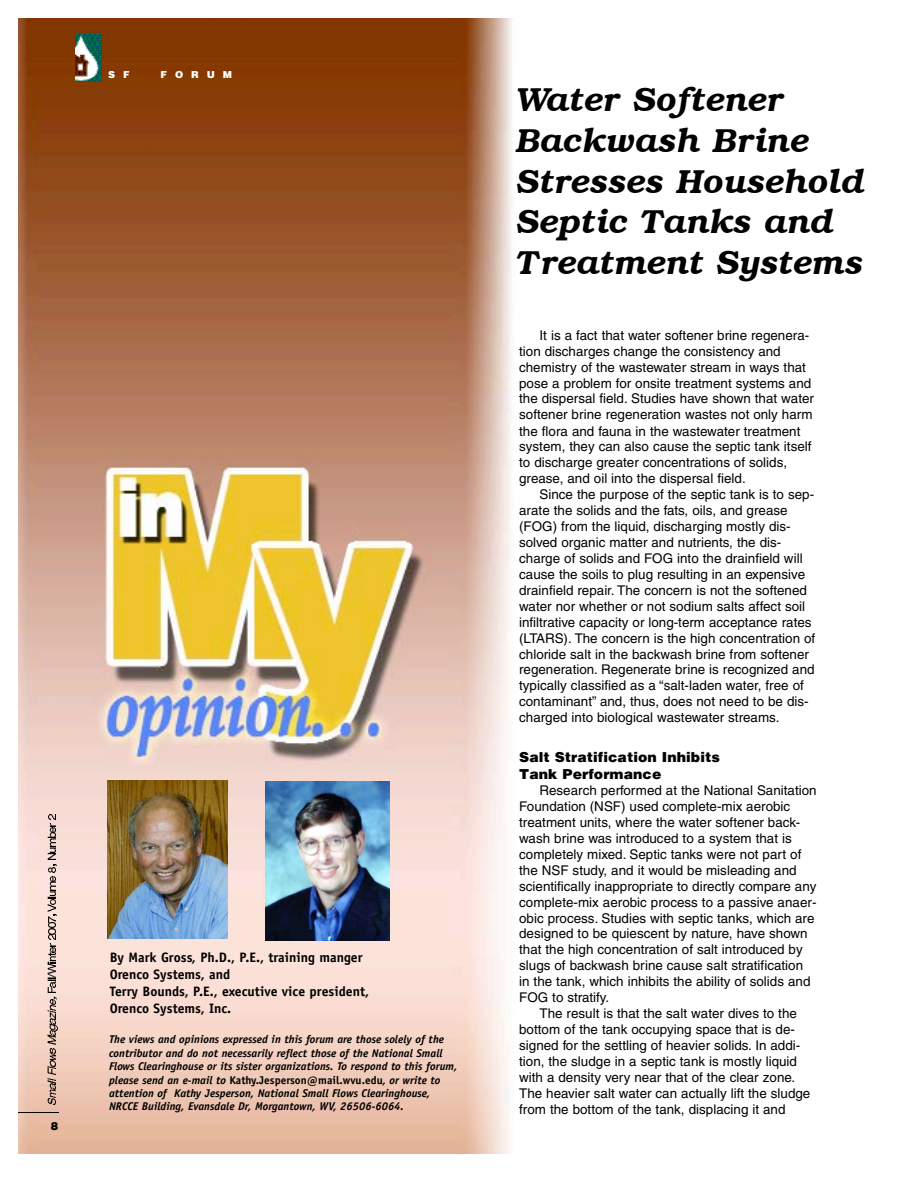
<style>
.page{position:relative;width:918px;height:1188px;background:#fff}
.page>*{position:absolute;margin:0;border:0;box-sizing:border-box;transform-origin:0 0}
.t1{font:italic 600 33.9px/40.7px "Bookman";color:#000}
.t2{font:900 14.1px/17px "Helvetica";color:#000}
.t3{font:700 13.65px/17px "Officina Sans";color:#000}
.t4{font:13.35px/15.9px "Helvetica";color:#000}
.t5{font:italic 700 11.25px/13.4px "Officina Sans";color:#000}
.t6{font:900 11.25px "Helvetica";color:#000}
.t7{font:900 9.9px "Helvetica";letter-spacing:.805em;color:#fff}
.s1{font-style:normal}
</style>
<div class="page">
<img style="left:18px;top:18px;width:494px;height:1136px">
<svg style="left:46px;top:815px;width:12px;height:290px;background:#b9a39b"></svg>
<hr style="left:18px;top:1112px;width:41px;height:1px;background:#000">
<img style="left:76px;top:34px;width:25px;height:48px">
<img style="left:266px;top:782px;width:124px;height:158px">
<img style="left:107px;top:781px;width:121px;height:158px">
<p class="t7" style="left:108px;top:67px;width:23px">S F</p>
<p class="t7" style="left:160px;top:67px;width:73px">FORUM</p>
<p class="t6" style="left:51px;top:1118px;width:9px">8</p>
<p class="t3" style="left:110px;top:950px;width:261px">By Mark Gross, Ph.D., P.E., training manger Orenco Systems, and<br>Terry Bounds, P.E., executive vice president, Orenco Systems, Inc.</p>
<p class="t5" style="left:109px;top:1034px;width:350px">The views and opinions expressed in this forum are those solely of the contributor and do not necessarily reflect those of the National Small Flows Clearinghouse or its sister organizations. To respond to this forum, please send an e-mail to <span class="s1">Kathy.Jesperson@mail.wvu.edu</span>, or write to attention of Kathy Jesperson, National Small Flows Clearinghouse, NRCCE Building, Evansdale Dr, Morgantown, WV, 26506-6064.</p>
<h1 class="t1" style="left:516px;top:82px;width:350px">Water Softener<br>Backwash Brine<br>Stresses Household<br>Septic Tanks and<br>Treatment Systems</h1>
<p class="t4" style="left:519px;top:328px;width:296px;text-indent:20px">It is a fact that water softener brine regenera&shy;tion discharges change the consistency and chemistry of the wastewater stream in ways that pose a problem for onsite treatment systems and the dispersal field. Studies have shown that water softener brine regeneration wastes not only harm the flora and fauna in the wastewater treatment system, they can also cause the septic tank itself to discharge greater concentrations of solids, grease, and oil into the dispersal field.</p>
<p class="t4" style="left:519px;top:488px;width:298px;text-indent:20px">Since the purpose of the septic tank is to sep&shy;arate the solids and the fats, oils, and grease (FOG) from the liquid, discharging mostly dis&shy;solved organic matter and nutrients, the dis&shy;charge of solids and FOG into the drainfield will cause the soils to plug resulting in an expensive drainfield repair. The concern is not the softened water nor whether or not sodium salts affect soil infiltrative capacity or long-term acceptance rates (LTARS). The concern is the high concentration of chloride salt in the backwash brine from softener regeneration. Regenerate brine is recognized and typically classified as a “salt-laden water, free of contaminant” and, thus, does not need to be dis&shy;charged into biological wastewater streams.</p>
<p class="t2" style="left:519px;top:748px;width:202px">Salt Stratification Inhibits<br>Tank Performance</p>
<p class="t4" style="left:519px;top:784px;width:299px;text-indent:20px">Research performed at the National Sanitation Foundation (NSF) used complete-mix aerobic treatment units, where the water softener back&shy;wash brine was introduced to a system that is completely mixed. Septic tanks were not part of the NSF study, and it would be misleading and scientifically inappropriate to directly compare any complete-mix aerobic process to a passive anaer&shy;obic process. Studies with septic tanks, which are designed to be quiescent by nature, have shown that the high concentration of salt introduced by slugs of backwash brine cause salt stratification in the tank, which inhibits the ability of solids and FOG to stratify.</p>
<p class="t4" style="left:519px;top:1007px;width:293px;text-indent:20px">The result is that the salt water dives to the bottom of the tank occupying space that is de&shy;signed for the settling of heavier solids. In addi&shy;tion, the sludge in a septic tank is mostly liquid with a density very near that of the clear zone.<br>The heavier salt water can actually lift the sludge from the bottom of the tank, displacing it and</p>
</div>
